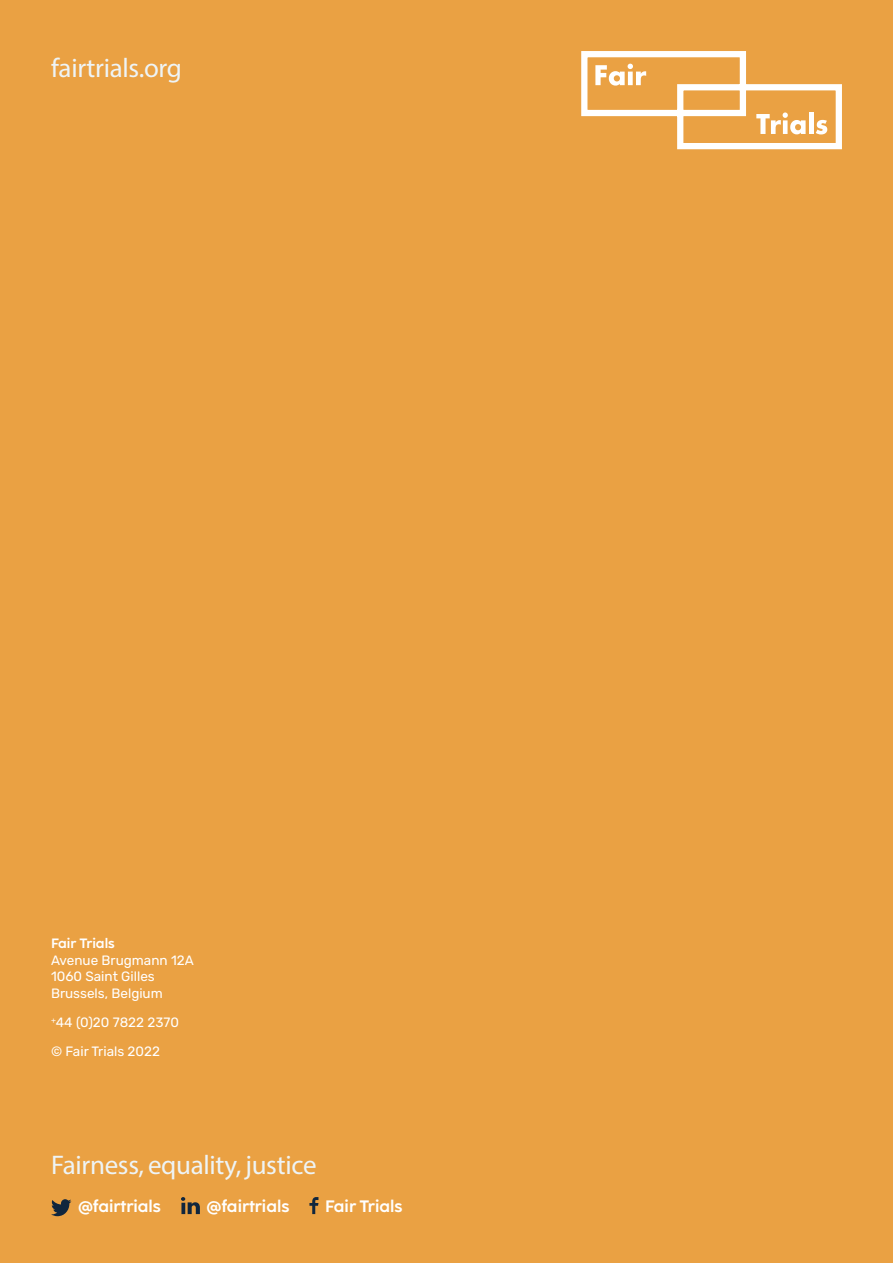
<style>
.page{position:relative;width:893px;height:1263px;background:#eaa143}
.page>*{position:absolute;margin:0;border:0;box-sizing:border-box;transform-origin:0 0}
.t1{font:27px "Myriad Pro";letter-spacing:-.01em;color:#eef4f6}
.t2{font:700 16.5px "Coco Sharp";color:#fff}
.t3{font:13.5px/16.5px "Rubik";color:#fff}
.t4{font:700 13.5px "Coco Sharp";color:#fff}
</style>
<div class="page">
<svg style="left:581px;top:51px;width:261px;height:98px"></svg>
<svg style="left:51px;top:1199px;width:20px;height:17px"></svg>
<svg style="left:181px;top:1197px;width:19px;height:17px"></svg>
<svg style="left:309px;top:1197px;width:9px;height:17px"></svg>
<h1 class="t1" style="left:51px;top:51px;width:132px">fairtrials.org</h1>
<p class="t4" style="left:51px;top:936px;width:65px">Fair Trials</p>
<p class="t3" style="left:51px;top:952px;width:144px">Avenue Brugmann 12A<br>1060 Saint Gilles<br>Brussels, Belgium</p>
<p class="t3" style="left:51px;top:1008px;width:129px;line-height:29.2px"><sup>+</sup>44 (0)20 7822 2370 © Fair Trials 2022</p>
<h1 class="t1" style="left:51px;top:1148px;width:267px">Fairness, equality, justice</h1>
<p class="t2" style="left:78px;top:1196px;width:84px">@fairtrials</p>
<p class="t2" style="left:207px;top:1196px;width:84px">@fairtrials</p>
<p class="t2" style="left:325px;top:1196px;width:79px">Fair Trials</p>
</div>
